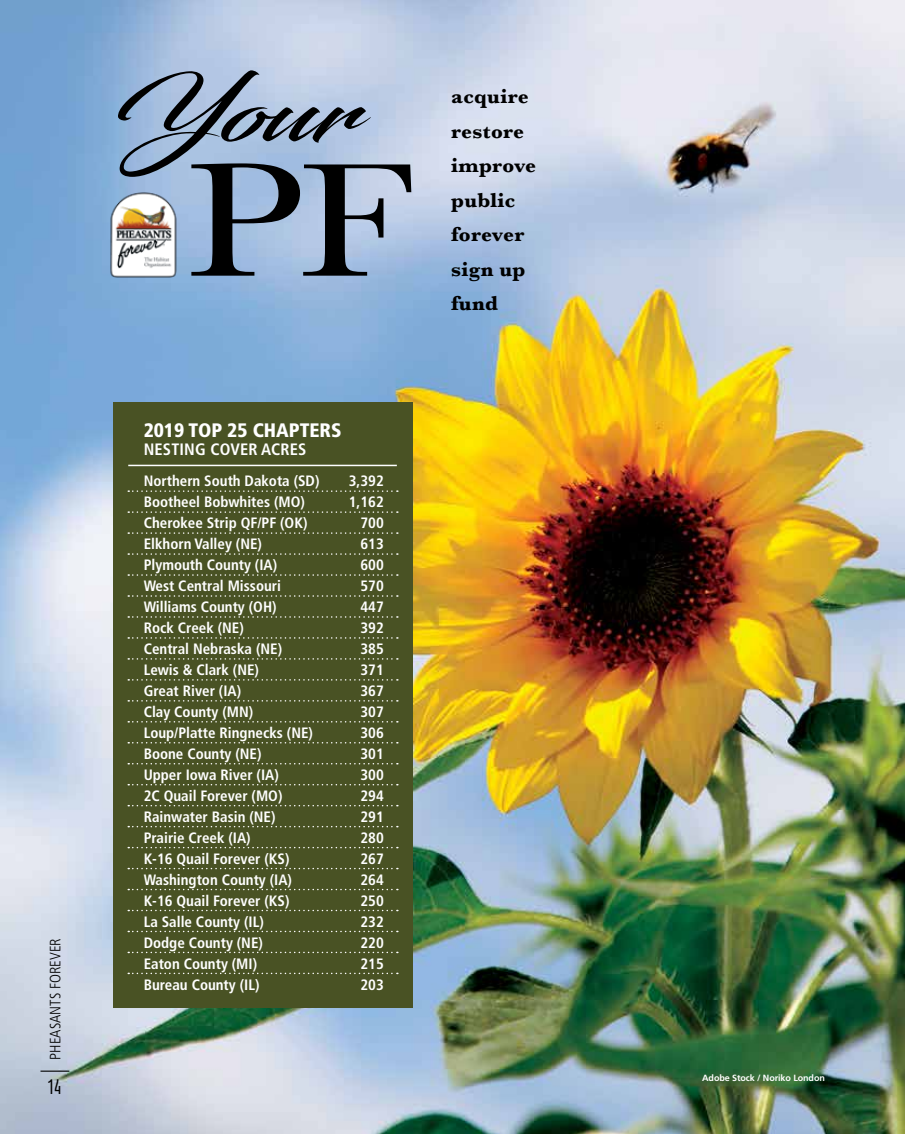
<style>
.page{position:relative;width:905px;height:1134px;background:#fff}
.page>*{position:absolute;margin:0;border:0;box-sizing:border-box;transform-origin:0 0}
.t1{font:167.85px "Baskerville";color:#000;scale:1.24 1}
.t2{font:85.2px "Blacksword";color:#000;scale:1.24 1}
.t3{font:700 21px/34.5px "Baskerville";letter-spacing:.02em;color:#000}
.t4{font:600 21px "Ando";color:#000}
.t5{font:900 condensed 19.5px "Frutiger LT Std";color:#fff}
.t6{font:700 condensed 16.5px "Frutiger LT Std";letter-spacing:.01em;color:#fff}
.t7{font:700 condensed 15px "Frutiger LT Std";color:#fff}
.t8{font:300 condensed 15px "Frutiger LT Std";color:#000}
.t9{font:700 9px "Frutiger LT Std";letter-spacing:-.01em;color:#fff}
</style>
<div class="page">
<img style="left:0;top:0;width:904px;height:1134px">
<svg style="left:40px;top:1071px;width:29px;height:1px"></svg>
<img style="left:107px;top:191px;width:72px;height:88px">
<div style="left:113px;top:402px;width:299px;height:606px;background:#495224"></div>
<hr style="left:128px;top:465px;width:269px;height:1px;background:#fff">
<svg style="left:128px;top:490px;width:270px;height:2px"></svg>
<svg style="left:128px;top:511px;width:270px;height:2px"></svg>
<svg style="left:128px;top:532px;width:270px;height:2px"></svg>
<svg style="left:128px;top:553px;width:270px;height:2px"></svg>
<svg style="left:128px;top:574px;width:270px;height:2px"></svg>
<svg style="left:128px;top:595px;width:270px;height:2px"></svg>
<svg style="left:128px;top:616px;width:270px;height:2px"></svg>
<svg style="left:128px;top:637px;width:270px;height:2px"></svg>
<svg style="left:128px;top:658px;width:270px;height:2px"></svg>
<svg style="left:128px;top:679px;width:270px;height:2px"></svg>
<svg style="left:128px;top:700px;width:270px;height:2px"></svg>
<svg style="left:128px;top:721px;width:270px;height:2px"></svg>
<svg style="left:128px;top:763px;width:270px;height:1px"></svg>
<svg style="left:128px;top:805px;width:270px;height:1px"></svg>
<svg style="left:128px;top:742px;width:270px;height:2px"></svg>
<svg style="left:128px;top:784px;width:270px;height:1px"></svg>
<svg style="left:128px;top:826px;width:270px;height:1px"></svg>
<svg style="left:128px;top:847px;width:270px;height:1px"></svg>
<svg style="left:128px;top:868px;width:270px;height:1px"></svg>
<svg style="left:128px;top:889px;width:270px;height:1px"></svg>
<svg style="left:128px;top:910px;width:270px;height:1px"></svg>
<svg style="left:128px;top:952px;width:270px;height:1px"></svg>
<svg style="left:128px;top:973px;width:270px;height:1px"></svg>
<svg style="left:128px;top:931px;width:270px;height:1px"></svg>
<p class="t8" style="left:47px;top:1060px;width:123px;rotate:-90deg">PHEASANTS FOREVER</p>
<h3 class="t4" style="left:48px;top:1076px;width:15px">14</h3>
<h2 class="t2" style="left:109px;top:62px;width:202px">Your</h2>
<h1 class="t1" style="left:184px;top:114px;width:185px">PF</h1>
<h3 class="t3" style="left:451px;top:79px;width:86px">acquire restore improve public forever sign up fund</h3>
<h3 class="t5" style="left:144px;top:418px;width:199px">2019 TOP 25 CHAPTERS</h3>
<p class="t6" style="left:144px;top:439px;width:164px">NESTING COVER ACRES</p>
<p class="t7" style="left:144px;top:472px;width:177px">Northern South Dakota (SD)</p>
<p class="t7" style="left:349px;top:472px;width:37px">3,392</p>
<p class="t7" style="left:144px;top:493px;width:163px">Bootheel Bobwhites (MO)</p>
<p class="t7" style="left:349px;top:493px;width:37px">1,162</p>
<p class="t7" style="left:144px;top:514px;width:165px">Cherokee Strip QF/PF (OK)</p>
<p class="t7" style="left:360px;top:514px;width:25px">700</p>
<p class="t7" style="left:144px;top:535px;width:120px">Elkhorn Valley (NE)</p>
<p class="t7" style="left:360px;top:535px;width:25px">613</p>
<p class="t7" style="left:144px;top:556px;width:135px">Plymouth County (IA)</p>
<p class="t7" style="left:360px;top:556px;width:25px">600</p>
<p class="t7" style="left:144px;top:577px;width:139px">West Central Missouri</p>
<p class="t7" style="left:360px;top:577px;width:25px">570</p>
<p class="t7" style="left:144px;top:598px;width:134px">Williams County (OH)</p>
<p class="t7" style="left:360px;top:598px;width:25px">447</p>
<p class="t7" style="left:144px;top:619px;width:102px">Rock Creek (NE)</p>
<p class="t7" style="left:360px;top:619px;width:25px">392</p>
<p class="t7" style="left:144px;top:640px;width:140px">Central Nebraska (NE)</p>
<p class="t7" style="left:360px;top:640px;width:25px">385</p>
<p class="t7" style="left:144px;top:661px;width:117px">Lewis &amp; Clark (NE)</p>
<p class="t7" style="left:360px;top:661px;width:25px">371</p>
<p class="t7" style="left:144px;top:682px;width:99px">Great River (IA)</p>
<p class="t7" style="left:360px;top:682px;width:25px">367</p>
<p class="t7" style="left:144px;top:703px;width:111px">Clay County (MN)</p>
<p class="t7" style="left:360px;top:703px;width:25px">307</p>
<p class="t7" style="left:144px;top:724px;width:171px">Loup/Platte Ringnecks (NE)</p>
<p class="t7" style="left:360px;top:724px;width:25px">306</p>
<p class="t7" style="left:144px;top:745px;width:119px">Boone County (NE)</p>
<p class="t7" style="left:360px;top:745px;width:25px">301</p>
<p class="t7" style="left:144px;top:766px;width:137px">Upper Iowa River (IA)</p>
<p class="t7" style="left:360px;top:766px;width:25px">300</p>
<p class="t7" style="left:144px;top:787px;width:140px">2C Quail Forever (MO)</p>
<p class="t7" style="left:360px;top:787px;width:25px">294</p>
<p class="t7" style="left:144px;top:808px;width:133px">Rainwater Basin (NE)</p>
<p class="t7" style="left:360px;top:808px;width:25px">291</p>
<p class="t7" style="left:144px;top:829px;width:108px">Prairie Creek (IA)</p>
<p class="t7" style="left:360px;top:829px;width:25px">280</p>
<p class="t7" style="left:144px;top:850px;width:147px">K-16 Quail Forever (KS)</p>
<p class="t7" style="left:360px;top:850px;width:25px">267</p>
<p class="t7" style="left:144px;top:871px;width:150px">Washington County (IA)</p>
<p class="t7" style="left:360px;top:871px;width:25px">264</p>
<p class="t7" style="left:144px;top:892px;width:147px">K-16 Quail Forever (KS)</p>
<p class="t7" style="left:360px;top:892px;width:25px">250</p>
<p class="t7" style="left:144px;top:913px;width:122px">La Salle County (IL)</p>
<p class="t7" style="left:360px;top:913px;width:25px">232</p>
<p class="t7" style="left:144px;top:934px;width:121px">Dodge County (NE)</p>
<p class="t7" style="left:360px;top:934px;width:25px">220</p>
<p class="t7" style="left:144px;top:955px;width:115px">Eaton County (MI)</p>
<p class="t7" style="left:360px;top:955px;width:25px">215</p>
<p class="t7" style="left:144px;top:976px;width:117px">Bureau County (IL)</p>
<p class="t7" style="left:360px;top:976px;width:25px">203</p>
<p class="t9" style="left:702px;top:1072px;width:124px">Adobe Stock / Noriko London</p>
</div>
